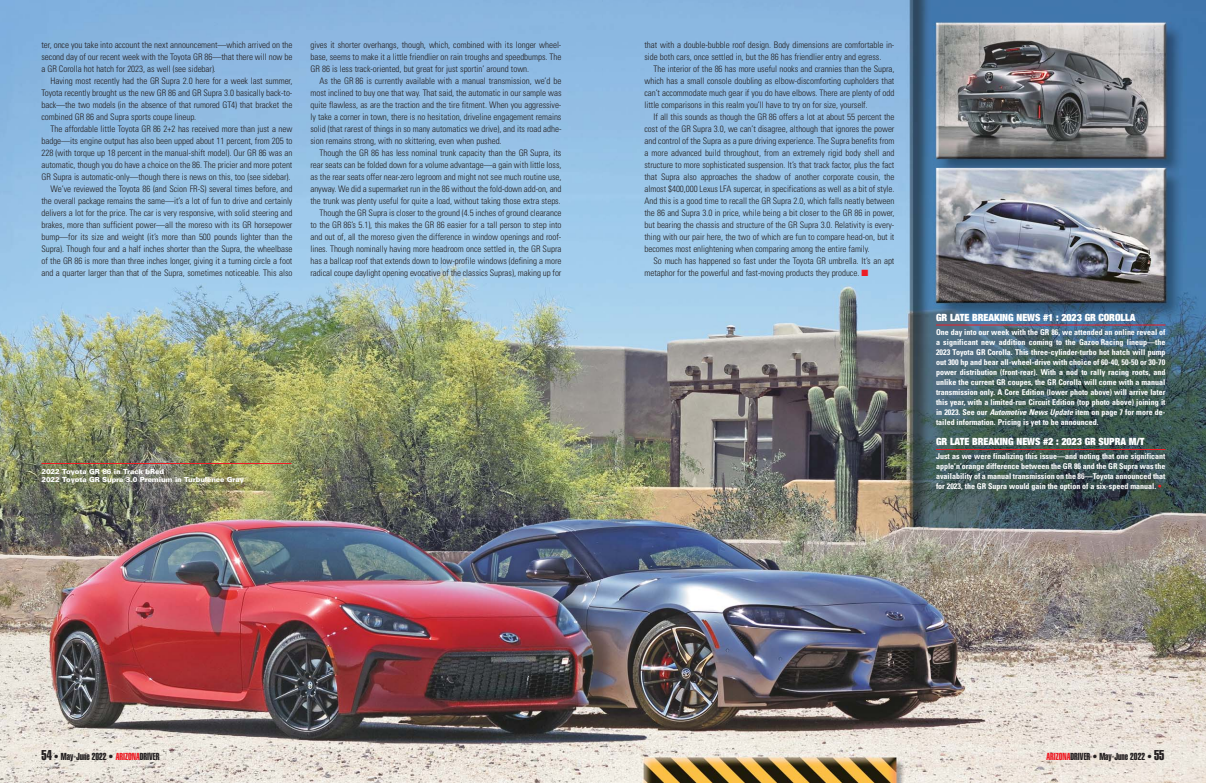
<style>
.page{position:relative;width:1206px;height:783px;background:#fff}
.page>*{position:absolute;margin:0;border:0;box-sizing:border-box;transform-origin:0 0}
.t1{font:900 expanded 10px "Helvetica Neue";letter-spacing:-.005em;color:#fff}
.t2{font:10px "Helvetica Extra Compressed";color:#231f20}
.t3{font:300 condensed 9px/12px "Univers";letter-spacing:-.005em;color:#231f20;text-align:justify}
.t4{font:700 condensed 8px/10px "Univers";color:#fff;text-align:justify}
.t5{font:900 7px/8px "Univers";letter-spacing:-.015em;color:#fff}
.s1{color:#ed1c24}
.s2{font-style:italic}
.s3{font-size:14px}
</style>
<div class="page">
<img style="left:603px;top:0;width:603px;height:783px">
<img style="left:0;top:0;width:603px;height:783px">
<hr style="left:42px;top:463px;width:250px;height:1px;background:#ed1c24">
<hr style="left:936px;top:325px;width:230px;height:1px;background:#ed1c24">
<hr style="left:936px;top:449px;width:230px;height:1px;background:#ed1c24">
<p class="t3" style="left:42px;top:40px;width:252px">ter, once you take into account the next announcement—which arrived on the second day of our recent week with the Toyota GR 86—that there will now be a GR Corolla hot hatch for 2023, as well (see sidebar).</p>
<p class="t3" style="left:42px;top:76px;width:252px;text-indent:9px">Having most recently had the GR Supra 2.0 here for a week last summer, Toyota recently brought us the new GR 86 and GR Supra 3.0 basically back-to&shy;back—the two models (in the absence of that rumored GT4) that bracket the combined GR 86 and Supra sports coupe lineup.</p>
<p class="t3" style="left:42px;top:124px;width:252px;text-align:right">The affordable little Toyota GR 86 2+2 has received more than just a new badge—its engine output has also been upped about 11 percent, from 205 to 228 (with torque up 18 percent in the manual-shift model). Our GR 86 was an automatic, though you do have a choice on the 86. The pricier and more potent GR Supra is automatic-only—though there is news on this, too (see sidebar).<br>We’ve reviewed the Toyota 86 (and Scion FR-S) several times before, and the overall package remains the same—it’s a lot of fun to drive and certainly delivers a lot for the price. The car is very responsive, with solid steering and brakes, more than sufficient power—all the moreso with its GR horsepower bump—for its size and weight (it’s more than 500 pounds lighter than the Supra). Though four and a half inches shorter than the Supra, the wheelbase of the GR 86 is more than three inches longer, giving it a turning circle a foot and a quarter larger than that of the Supra, sometimes noticeable. This also</p>
<p class="t3" style="left:311px;top:40px;width:252px">gives it shorter overhangs, though, which, combined with its longer wheel&shy;base, seems to make it a little friendlier on rain troughs and speedbumps. The GR 86 is less track-oriented, but great for just sportin’ around town.</p>
<p class="t3" style="left:311px;top:76px;width:253px;text-indent:9px">As the GR 86 is currently available with a manual transmission, we’d be most inclined to buy one that way. That said, the automatic in our sample was quite flawless, as are the traction and the tire fitment. When you aggressive&shy;ly take a corner in town, there is no hesitation, driveline engagement remains solid (that rarest of things in so many automatics we drive), and its road adhe&shy;sion remains strong, with no skittering, even when pushed.</p>
<p class="t3" style="left:311px;top:148px;width:253px;text-align:right">Though the GR 86 has less nominal trunk capacity than the GR Supra, its rear seats can be folded down for a volume advantage—a gain with little loss, as the rear seats offer near-zero legroom and might not see much routine use, anyway. We did a supermarket run in the 86 without the fold-down add-on, and the trunk was plenty useful for quite a load, without taking those extra steps.<br>Though the GR Supra is closer to the ground (4.5 inches of ground clearance<br>to the GR 86’s 5.1), this makes the GR 86 easier for a tall person to step into and out of, all the moreso given the difference in window openings and roof - lines. Though nominally having more headroom once settled in, the GR Supra has a ballcap roof that extends down to low-profile windows (defining a more radical coupe daylight opening evocative of the classics Supras), making up for</p>
<p class="t5" style="left:42px;top:468px;width:204px">2022 Toyota GR 86 in Track bRed<br>2022 Toyota GR Supra 3.0 Premium in Turbulence Gray</p>
<p class="t3" style="left:645px;top:40px;width:251px">that with a double-bubble roof design. Body dimensions are comfortable in - side both cars, once settled in, but the 86 has friendlier entry and egress.</p>
<p class="t3" style="left:645px;top:64px;width:251px;text-indent:9px">The interior of the 86 has more useful nooks and crannies than the Supra, which has a small console doubling as elbow-discomforting cupholders that can’t accommodate much gear if you do have elbows. There are plenty of odd little comparisons in this realm you’ll have to try on for size, yourself.</p>
<p class="t3" style="left:645px;top:112px;width:251px;text-indent:9px">If all this sounds as though the GR 86 offers a lot at about 55 percent the cost of the GR Supra 3.0, we can’t disagree, although that ignores the power and control of the Supra as a pure driving experience. The Supra benefits from a more advanced build throughout, from an extremely rigid body shell and structure to more sophisticated suspension. It’s that track factor, plus the fact that Supra also approaches the shadow of another corporate cousin, the almost $400,000 Lexus LFA supercar, in specifications as well as a bit of style.<br>And this is a good time to recall the GR Supra 2.0, which falls neatly between the 86 and Supra 3.0 in price, while being a bit closer to the GR 86 in power, but bearing the chassis and structure of the GR Supra 3.0. Relativity is every&shy;thing with our pair here, the two of which are fun to compare head-on, but it becomes most enlightening when comparing among the entire family.</p>
<p class="t3" style="left:645px;top:256px;width:251px;text-indent:9px">So much has happened so fast under the Toyota GR umbrella. It’s an apt metaphor for the powerful and fast-moving products they produce. <span class="s1">■</span></p>
<p class="t1" style="left:936px;top:313px;width:201px">GR LATE BREAKING NEWS #1 : 2023 GR COROLLA</p>
<p class="t4" style="left:936px;top:328px;width:231px">One day into our week with the GR 86, we attended an online reveal of a significant new addition coming to the Gazoo Racing lineup—the 2023 Toyota GR Corolla. This three-cylinder-turbo hot hatch will pump out 300 hp and bear all-wheel-drive with choice of 60-40, 50-50 or 30-70 power distribution (front-rear). With a nod to rally racing roots, and unlike the current GR coupes, the GR Corolla will come with a manual transmission only. A Core Edition (lower photo above) will arrive later this year, with a limited-run Circuit Edition (top photo above) joining it in 2023. See our <span class="s2">Automotive News Update</span>item on page 7 for more de - tailed information. Pricing is yet to be announced.</p>
<p class="t1" style="left:936px;top:438px;width:210px">GR LATE BREAKING NEWS #2 : 2023 GR SUPRA M/T</p>
<p class="t4" style="left:936px;top:452px;width:231px">Just as we were finalizing this issue—and noting that one significant apple’n’orange difference between the GR 86 and the GR Supra was the availability of a manual transmission on the 86—Toyota announced that for 2023, the GR Supra would gain the option of a six-speed manual. <span class="s1">•</span></p>
<p class="t2" style="left:42px;top:753px;width:120px"><span class="s3">54</span> • May-June 2022 • <span class="s1">ARIZONA</span>DRIVER</p>
<p class="t2" style="left:1046px;top:753px;width:120px"><span class="s1">ARIZONA</span>DRIVER • May-June 2022 • <span class="s3">55</span></p>
</div>
